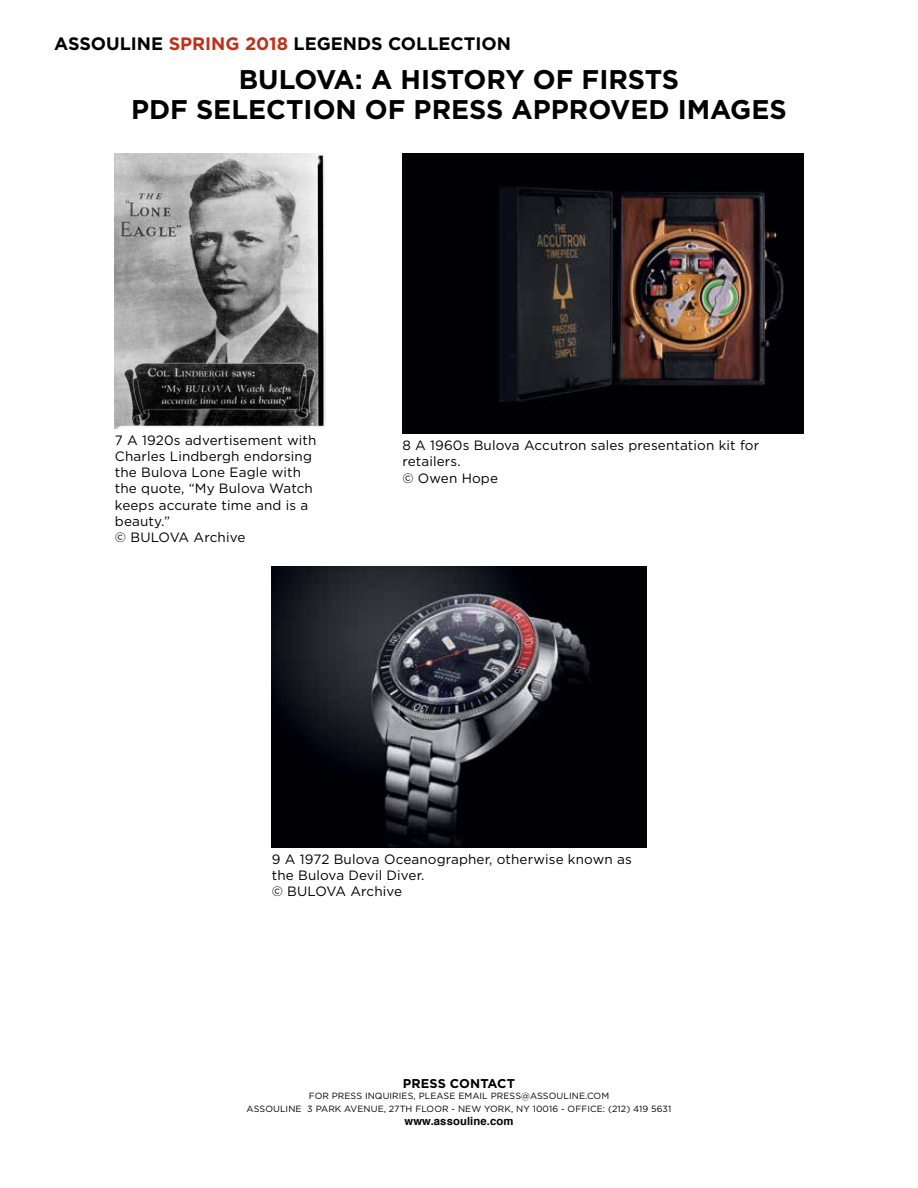
<style>
.page{position:relative;width:918px;height:1188px;background:#fff}
.page>*{position:absolute;margin:0;border:0;box-sizing:border-box;transform-origin:0 0}
.t1{font:700 27px/30px "Gotham";color:#000;text-align:center}
.t2{font:700 18px "Gotham";color:#000}
.t3{font:13.5px/16.2px "Gotham";letter-spacing:.01em;color:#000}
.t4{font:700 12.75px "Gotham";letter-spacing:.01em;color:#000}
.t5{font:700 11.25px "Helvetica";letter-spacing:.01em;color:#000}
.t6{font:9px/13px "Gotham";letter-spacing:.01em;color:#000;text-align:center}
.s1{color:#bf311a}
</style>
<div class="page">
<img style="left:115px;top:153px;width:211px;height:275px">
<img style="left:402px;top:153px;width:401px;height:281px">
<img style="left:272px;top:567px;width:374px;height:280px">
<h2 class="t2" style="left:54px;top:33px;width:459px">ASSOULINE <span class="s1">SPRING 2018</span> LEGENDS COLLECTION</h2>
<h1 class="t1" style="left:131px;top:64px;width:657px">BULOVA: A HISTORY OF FIRSTS<br>PDF SELECTION OF PRESS APPROVED IMAGES</h1>
<p class="t3" style="left:115px;top:432px;width:203px">7 A 1920s advertisement with<br>Charles Lindbergh endorsing the Bulova Lone Eagle with the quote, “My Bulova Watch keeps accurate time and is a beauty.”<br>© BULOVA Archive</p>
<p class="t3" style="left:402px;top:437px;width:358px">8 A 1960s Bulova Accutron sales presentation kit for retailers.<br>© Owen Hope</p>
<p class="t3" style="left:272px;top:851px;width:362px">9 A 1972 Bulova Oceanographer, otherwise known as the Bulova Devil Diver.<br>© BULOVA Archive</p>
<p class="t4" style="left:403px;top:1076px;width:114px">PRESS CONTACT</p>
<p class="t6" style="left:247px;top:1089px;width:426px">FOR PRESS INQUIRIES, PLEASE EMAIL PRESS@ASSOULINE.COM<br>ASSOULINE 3 PARK AVENUE, 27TH FLOOR - NEW YORK, NY 10016 - OFFICE: (212) 419 5631</p>
<p class="t5" style="left:405px;top:1112px;width:110px">www.assouline.com</p>
</div>
